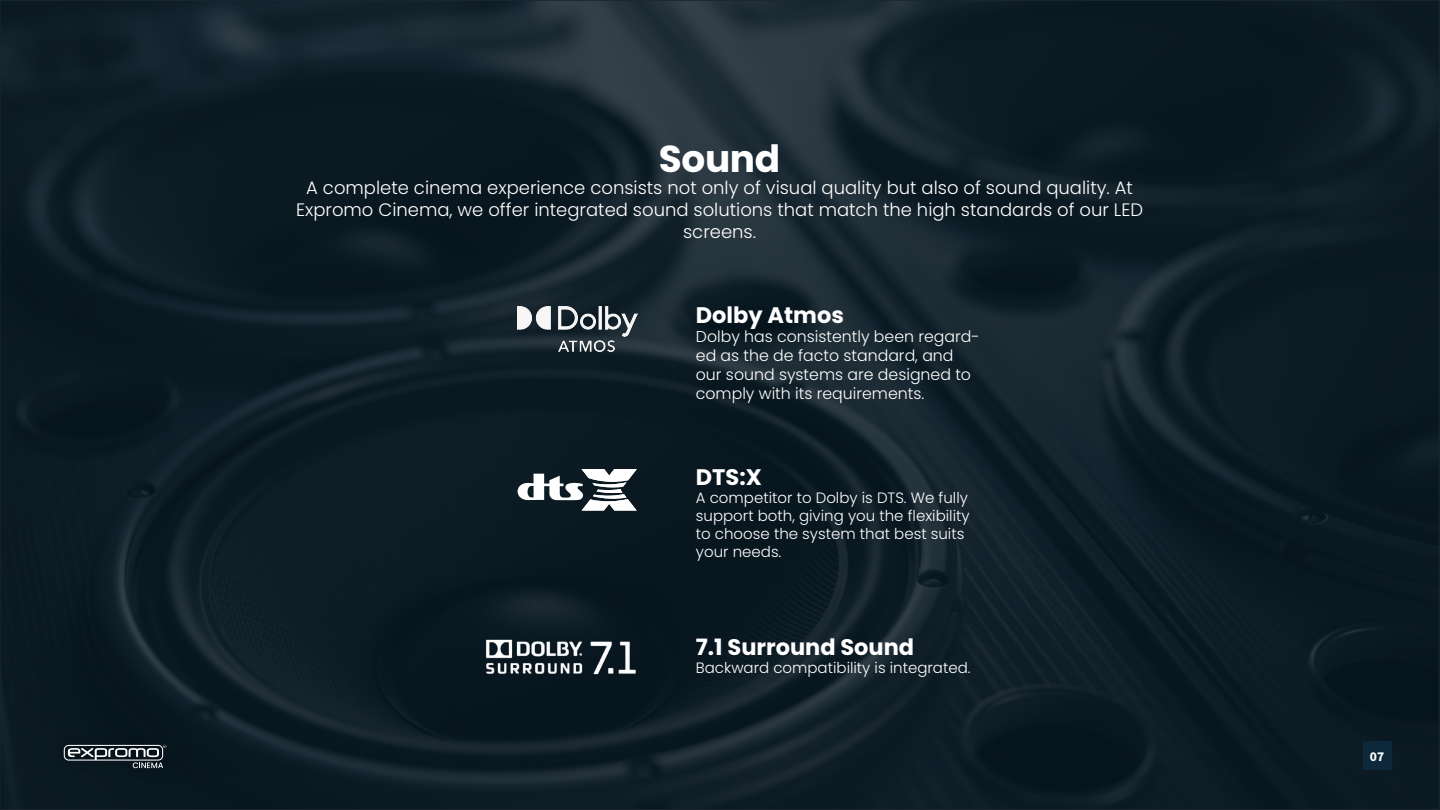
<style>
.page{position:relative;width:1440px;height:810px;background:#fff}
.page>*{position:absolute;margin:0;border:0;box-sizing:border-box;transform-origin:0 0}
.t1{font:700 37.5px "Poppins";letter-spacing:-.01em;color:#fff}
.t2{font:700 22.5px "Poppins";color:#fff}
.t3{font:300 18px/21.6px "Poppins";color:#fff;text-align:center}
.t4{font:300 15.75px/18.9px "Poppins";color:#fff}
.t5{font:300 15px/18px "Poppins";color:#fff}
.t6{font:700 13.5px "Source Sans Pro";color:#fff}
</style>
<div class="page">
<img style="left:2px;top:2px;width:1436px;height:806px">
<img style="left:517px;top:307px;width:120px;height:44px">
<svg style="left:517px;top:469px;width:64px;height:42px"></svg>
<svg style="left:581px;top:469px;width:56px;height:42px"></svg>
<img style="left:480px;top:633px;width:157px;height:51px">
<div style="left:52px;top:733px;width:125px;height:47px;background:#091620"></div>
<svg style="left:64px;top:745px;width:102px;height:23px"></svg>
<div style="left:1363px;top:742px;width:28px;height:28px;background:#0c283a"></div>
<h1 class="t1" style="left:659px;top:137px;width:123px">Sound</h1>
<p class="t3" style="left:296px;top:177px;width:849px">A complete cinema experience consists not only of visual quality but also of sound quality. At<br>Expromo Cinema, we offer integrated sound solutions that match the high standards of our LED screens.</p>
<p class="t2" style="left:696px;top:302px;width:150px">Dolby Atmos</p>
<p class="t4" style="left:696px;top:327px;width:285px">Dolby has consistently been regard&shy;ed as the de facto standard, and our sound systems are designed to comply with its requirements.</p>
<p class="t2" style="left:696px;top:464px;width:67px">DTS:X</p>
<p class="t5" style="left:696px;top:488px;width:275px">A competitor to Dolby is DTS. We fully support both, giving you the flexibility to choose the system that best suits your needs.</p>
<p class="t2" style="left:696px;top:634px;width:220px">7.1 Surround Sound</p>
<p class="t5" style="left:696px;top:659px;width:276px">Backward compatibility is integrated.</p>
<p class="t6" style="left:1370px;top:747px;width:16px">07</p>
</div>
